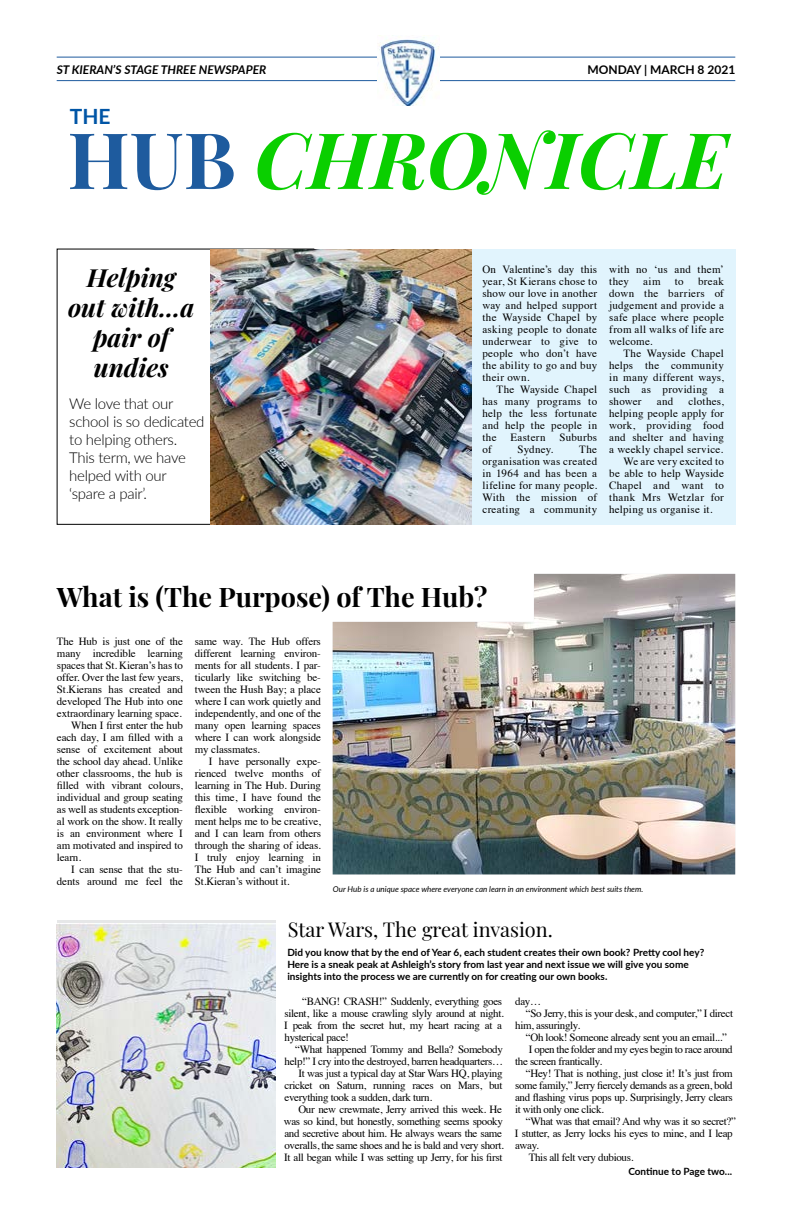
<style>
.page{position:relative;width:792px;height:1224px;background:#fff}
.page>*{position:absolute;margin:0;border:0;box-sizing:border-box;transform-origin:0 0}
.t1{font:italic 700 78px "Playfair Display";color:#0acf00}
.t2{font:700 27px "Playfair Display";color:#000}
.t3{font:italic 700 25px/30px "Playfair Display";color:#000;text-align:center}
.t4{font:700 21px "Lato";color:#0055a6}
.t5{font:20px "Playfair Display";color:#000}
.t6{font:300 15px/18px "Lato";letter-spacing:-.02em;color:#000}
.t7{font:italic 700 12px "Lato";color:#000}
.t8{font:700 12px "Lato";color:#000}
.t9{font:11px/12px "Times";letter-spacing:-.01em;color:#000;text-align:justify}
.t10{font:11px/12px "Times";letter-spacing:-.03em;color:#000}
.t11{font:11px/12px "Times";letter-spacing:.025em;color:#000}
.t12{font:11px "Times";letter-spacing:.02em;color:#000}
.t13{font:11px "Times";letter-spacing:.035em;color:#000}
.t14{font:11px "Times";letter-spacing:.015em;color:#000}
.t15{font:700 10px/12px "Lato";color:#000}
.t16{font:italic 8px "Lato";color:#000}
.s1{font-style:normal;color:#1e5b9e}
</style>
<div class="page">
<div style="left:439px;top:249px;width:296px;height:276px;background:#e1f4fd"></div>
<hr style="left:57px;top:57px;width:678px;height:1px;background:#1e5b9e">
<hr style="left:57px;top:80px;width:678px;height:1px;background:#1e5b9e">
<img style="left:211px;top:249px;width:260px;height:275px">
<img style="left:57px;top:923px;width:218px;height:244px">
<img style="left:333px;top:574px;width:402px;height:300px">
<img style="left:378px;top:36px;width:61px;height:70px">
<p class="t7" style="left:57px;top:61px;width:211px">ST KIERAN’S STAGE THREE NEWSPAPER</p>
<p class="t8" style="left:587px;top:61px;width:149px">MONDAY | MARCH 8 2021</p>
<h3 class="t4" style="left:70px;top:100px;width:42px">THE</h3>
<h1 class="t1" style="left:67px;top:97px;width:662px"><span class="s1">HUB</span> CHRONICLE</h1>
<h3 class="t3" style="left:68px;top:261px;width:128px">Helping out with...a pair of undies</h3>
<h3 class="t6" style="left:69px;top:394px;width:137px">We love that our school is so dedicated to helping others.<br>This term, we have helped with our ‘spare a pair’.</h3>
<p class="t9" style="left:482px;top:262px;width:116px">On Valentine’s day this year, St Kierans chose to show our love in another way and helped support the Wayside Chapel by asking people to donate underwear to give to people who don’t have the ability to go and buy their own.</p>
<p class="t9" style="left:482px;top:382px;width:116px;text-indent:14px">The Wayside Chapel has many programs to help the less fortunate and help the people in the</p>
<p class="t13" style="left:510px;top:427px;width:37px">Eastern</p>
<p class="t12" style="left:560px;top:427px;width:39px">Suburbs</p>
<p class="t9" style="left:482px;top:442px;width:11px">of</p>
<p class="t9" style="left:518px;top:442px;width:37px">Sydney.</p>
<p class="t9" style="left:482px;top:442px;width:116px;text-indent:97px">The organisation was created in 1964 and has been a lifeline for many people.<br>With the mission of creating a community</p>
<p class="t11" style="left:609px;top:262px;width:116px">with no ‘us and them’ they</p>
<p class="t9" style="left:609px;top:274px;width:116px;text-indent:89px">break down the barriers of judgement and provide a safe place where people from all walks of life are welcome.</p>
<p class="t9" style="left:609px;top:346px;width:116px;text-indent:14px">The Wayside Chapel helps the community in many different ways, such as providing a shower</p>
<p class="t9" style="left:643px;top:274px;width:19px">aim</p>
<p class="t9" style="left:675px;top:274px;width:10px">to</p>
<p class="t9" style="left:657px;top:394px;width:18px">and</p>
<p class="t11" style="left:689px;top:394px;width:37px">clothes,</p>
<p class="t12" style="left:609px;top:403px;width:116px">helping people apply for</p>
<p class="t11" style="left:609px;top:418px;width:116px">work, providing food</p>
<p class="t11" style="left:609px;top:430px;width:116px">and shelter and having</p>
<p class="t11" style="left:609px;top:442px;width:115px">a weekly chapel service.</p>
<p class="t11" style="left:623px;top:454px;width:102px">We are very excited to</p>
<p class="t14" style="left:609px;top:463px;width:116px">be able to help Wayside</p>
<p class="t11" style="left:609px;top:478px;width:116px">Chapel and want to</p>
<p class="t13" style="left:609px;top:487px;width:116px">thank Mrs Wetzlar for</p>
<p class="t11" style="left:609px;top:502px;width:105px">helping us organise it.</p>
<h2 class="t2" style="left:57px;top:575px;width:432px">What is (The Purpose) of The Hub?</h2>
<p class="t9" style="left:57px;top:634px;width:127px">The Hub is just one of the</p>
<p class="t9" style="left:57px;top:646px;width:127px">many incredible learning</p>
<p class="t9" style="left:57px;top:658px;width:127px">spaces that St. Kieran’s has to</p>
<p class="t9" style="left:57px;top:670px;width:128px">offer. Over the last few years,</p>
<p class="t9" style="left:57px;top:682px;width:127px">St.Kierans has created and</p>
<p class="t9" style="left:57px;top:694px;width:128px">developed The Hub into one</p>
<p class="t9" style="left:57px;top:706px;width:126px">extraordinary learning space.</p>
<p class="t9" style="left:71px;top:718px;width:113px">When I first enter the hub</p>
<p class="t9" style="left:57px;top:730px;width:127px">each day, I am filled with a</p>
<p class="t9" style="left:57px;top:742px;width:127px">sense of excitement about</p>
<p class="t9" style="left:57px;top:754px;width:128px">the school day ahead. Unlike</p>
<p class="t9" style="left:57px;top:766px;width:127px">other classrooms, the hub is</p>
<p class="t9" style="left:57px;top:778px;width:127px">filled with vibrant colours,</p>
<p class="t9" style="left:57px;top:790px;width:128px">individual and group seating</p>
<p class="t9" style="left:57px;top:802px;width:127px">as well as students exception-</p>
<p class="t9" style="left:57px;top:814px;width:127px">al work on the show. It really</p>
<p class="t9" style="left:57px;top:826px;width:127px">is an environment where I</p>
<p class="t9" style="left:57px;top:838px;width:128px">am motivated and inspired to</p>
<p class="t9" style="left:57px;top:850px;width:26px">learn.</p>
<p class="t9" style="left:71px;top:862px;width:113px">I can sense that the stu-</p>
<p class="t9" style="left:57px;top:874px;width:127px">dents around me feel the</p>
<p class="t9" style="left:195px;top:634px;width:128px">same way. The Hub offers different learning environ&shy;ments for all students. I par&shy;ticularly like switching be&shy;tween the Hush Bay; a place where I can work quietly and independently, and one of the many open learning spaces where I can work alongside my classmates.</p>
<p class="t9" style="left:195px;top:754px;width:128px;text-indent:14px">I have personally expe&shy;rienced twelve months of learning in The Hub. During this time, I have found the flexible working environ&shy;ment helps me to be creative, and I can learn from others through the sharing of ideas.<br>I truly enjoy learning in The Hub and can’t imagine St.Kieran’s without it.</p>
<p class="t16" style="left:333px;top:883px;width:312px">Our Hub is a unique space where everyone can learn in an environment which best suits them.</p>
<h3 class="t5" style="left:288px;top:914px;width:267px">Star Wars, The great invasion.</h3>
<p class="t15" style="left:287px;top:946px;width:418px">Did you know that by the end of Year 6, each student creates their own book? Pretty cool hey?<br>Here is a sneak peak at Ashleigh’s story from last year and next issue we will give you some insights into the process we are currently on for creating our own books.</p>
<p class="t10" style="left:284px;top:994px;width:221px;text-indent:18px">“BANG! CRASH!” Suddenly, everything goes silent, like a mouse crawling slyly around at night.<br>I peak from the secret hut, my heart racing at a hysterical pace!</p>
<p class="t10" style="left:295px;top:1042px;width:209px">“What happened Tommy and Bella? Somebody</p>
<p class="t10" style="left:285px;top:1054px;width:220px">help!” I cry into the destroyed, barren headquarters…</p>
<p class="t10" style="left:298px;top:1066px;width:206px">It was just a typical day at Star Wars HQ, playing</p>
<p class="t10" style="left:285px;top:1078px;width:219px">cricket on Saturn, running races on Mars, but</p>
<p class="t10" style="left:285px;top:1090px;width:149px">everything took a sudden, dark turn.</p>
<p class="t10" style="left:298px;top:1102px;width:205px">Our new crewmate, Jerry arrived this week. He</p>
<p class="t10" style="left:284px;top:1114px;width:221px">was so kind, but honestly, something seems spooky</p>
<p class="t10" style="left:284px;top:1126px;width:219px">and secretive about him. He always wears the same</p>
<p class="t10" style="left:284px;top:1138px;width:221px">overalls, the same shoes and he is bald and very short.</p>
<p class="t10" style="left:284px;top:1150px;width:220px">It all began while I was setting up Jerry, for his first</p>
<p class="t9" style="left:515px;top:994px;width:27px">day…</p>
<p class="t10" style="left:526px;top:1006px;width:209px">“So Jerry, this is your desk, and computer,” I direct</p>
<p class="t10" style="left:515px;top:1018px;width:66px">him, assuringly.</p>
<p class="t10" style="left:526px;top:1030px;width:203px">“Oh look! Someone already sent you an email...”</p>
<p class="t10" style="left:529px;top:1042px;width:205px">I open the folder and my eyes begin to race around</p>
<p class="t10" style="left:515px;top:1054px;width:89px">the screen frantically.</p>
<p class="t10" style="left:526px;top:1066px;width:208px">“Hey! That is nothing, just close it! It’s just from</p>
<p class="t10" style="left:515px;top:1078px;width:219px">some family,” Jerry fiercely demands as a green, bold</p>
<p class="t10" style="left:515px;top:1090px;width:219px">and flashing virus pops up. Surprisingly, Jerry clears</p>
<p class="t10" style="left:515px;top:1102px;width:90px">it with only one click.</p>
<p class="t10" style="left:526px;top:1114px;width:212px">“What was that email? And why was it so secret?”</p>
<p class="t10" style="left:515px;top:1126px;width:219px">I stutter, as Jerry locks his eyes to mine, and I leap</p>
<p class="t9" style="left:515px;top:1138px;width:25px">away.</p>
<p class="t10" style="left:529px;top:1150px;width:106px">This all felt very dubious.</p>
<p class="t15" style="left:628px;top:1165px;width:105px">Continue to Page two...</p>
</div>
